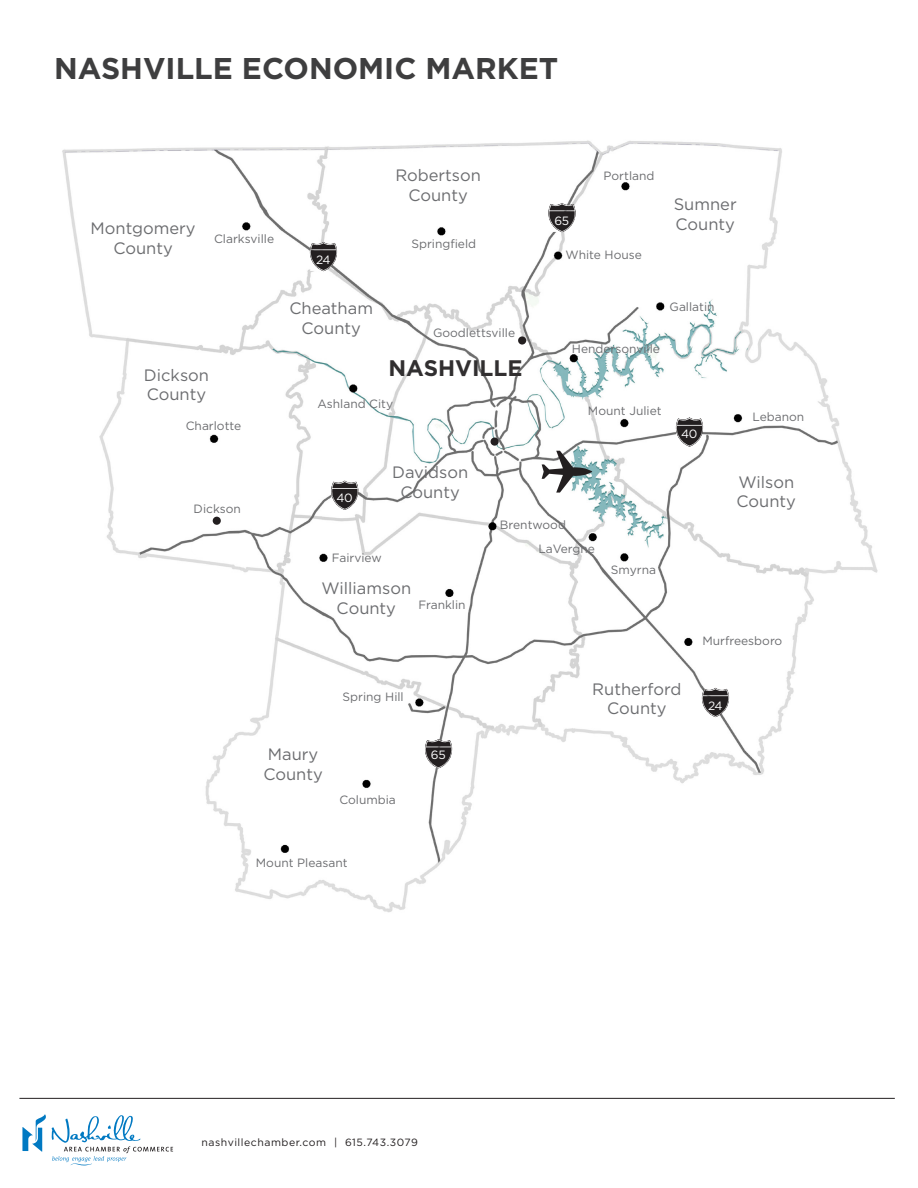
<style>
.page{position:relative;width:918px;height:1188px;background:#fff}
.page>*{position:absolute;margin:0;border:0;box-sizing:border-box;transform-origin:0 0}
.t1{font:700 30px "Gotham";color:#3e3e3f}
.t2{font:700 22.5px "Gotham";color:#312f30}
.t3{font:16.5px "Gotham";color:#6c6d70}
.t4{font:12px "Gotham";color:#6c6d70}
.t5{font:12px "Gotham";letter-spacing:-.025em;color:#fff}
.t6{font:10.5px "Gotham";letter-spacing:.05em;color:#231f20}
</style>
<div class="page">
<img style="left:62px;top:140px;width:816px;height:773px">
<div style="left:213px;top:517px;width:8px;height:8px;background:#231f20;border-radius:50%"></div>
<svg style="left:425px;top:739px;width:27px;height:29px"></svg>
<svg style="left:702px;top:688px;width:27px;height:29px"></svg>
<svg style="left:331px;top:481px;width:27px;height:29px"></svg>
<svg style="left:676px;top:417px;width:27px;height:30px"></svg>
<svg style="left:310px;top:242px;width:27px;height:29px"></svg>
<svg style="left:548px;top:203px;width:28px;height:29px"></svg>
<svg style="left:22px;top:1114px;width:151px;height:51px"></svg>
<hr style="left:19px;top:1098px;width:876px;height:1px;background:#231f20">
<div style="left:191px;top:542px;width:14px;height:13px;background:#fff;border-radius:50%"></div>
<div style="left:518px;top:336px;width:8px;height:9px;background:#231f20;border-radius:50%"></div>
<svg style="left:542px;top:451px;width:50px;height:42px"></svg>
<div style="left:491px;top:438px;width:8px;height:8px;background:#231f20;border-radius:50%"></div>
<p class="t1" style="left:54px;top:51px;width:506px">NASHVILLE ECONOMIC MARKET</p>
<p class="t3" style="left:395px;top:166px;width:87px">Robertson</p>
<p class="t3" style="left:408px;top:186px;width:61px">County</p>
<p class="t3" style="left:91px;top:219px;width:107px">Montgomery</p>
<p class="t3" style="left:113px;top:239px;width:61px">County</p>
<p class="t4" style="left:411px;top:237px;width:66px">Springfield</p>
<p class="t4" style="left:214px;top:232px;width:61px">Clarksville</p>
<p class="t5" style="left:316px;top:253px;width:16px">24</p>
<p class="t5" style="left:554px;top:214px;width:16px">65</p>
<p class="t4" style="left:604px;top:169px;width:52px">Portland</p>
<p class="t4" style="left:565px;top:249px;width:78px">White House</p>
<p class="t3" style="left:674px;top:195px;width:65px">Sumner</p>
<p class="t3" style="left:676px;top:215px;width:61px">County</p>
<p class="t3" style="left:144px;top:366px;width:67px">Dickson</p>
<p class="t3" style="left:147px;top:385px;width:61px">County</p>
<p class="t4" style="left:186px;top:419px;width:57px">Charlotte</p>
<p class="t4" style="left:194px;top:502px;width:49px">Dickson</p>
<p class="t3" style="left:289px;top:299px;width:85px">Cheatham</p>
<p class="t3" style="left:302px;top:319px;width:61px">County</p>
<p class="t4" style="left:433px;top:326px;width:84px">Goodlettsville</p>
<p class="t2" style="left:388px;top:355px;width:136px">NASHVILLE</p>
<p class="t4" style="left:317px;top:397px;width:77px">Ashland City</p>
<p class="t4" style="left:669px;top:300px;width:47px">Gallatin</p>
<p class="t4" style="left:572px;top:343px;width:90px">Hendersonville</p>
<p class="t4" style="left:588px;top:404px;width:75px">Mount Juliet</p>
<p class="t5" style="left:681px;top:427px;width:18px">40</p>
<p class="t4" style="left:752px;top:410px;width:53px">Lebanon</p>
<p class="t5" style="left:336px;top:492px;width:18px">40</p>
<p class="t3" style="left:392px;top:463px;width:78px">Davidson</p>
<p class="t3" style="left:400px;top:483px;width:61px">County</p>
<p class="t4" style="left:332px;top:551px;width:51px">Fairview</p>
<p class="t3" style="left:322px;top:579px;width:91px">Williamson</p>
<p class="t3" style="left:337px;top:599px;width:61px">County</p>
<p class="t4" style="left:418px;top:598px;width:49px">Franklin</p>
<p class="t4" style="left:500px;top:518px;width:68px">Brentwood</p>
<p class="t4" style="left:538px;top:542px;width:58px">LaVergne</p>
<p class="t4" style="left:611px;top:563px;width:47px">Smyrna</p>
<p class="t3" style="left:738px;top:473px;width:57px">Wilson</p>
<p class="t3" style="left:737px;top:492px;width:61px">County</p>
<p class="t4" style="left:702px;top:634px;width:81px">Murfreesboro</p>
<p class="t4" style="left:343px;top:691px;width:63px">Spring Hill</p>
<p class="t3" style="left:268px;top:745px;width:52px">Maury</p>
<p class="t3" style="left:263px;top:765px;width:61px">County</p>
<p class="t4" style="left:339px;top:793px;width:58px">Columbia</p>
<p class="t4" style="left:256px;top:857px;width:93px">Mount Pleasant</p>
<p class="t5" style="left:431px;top:748px;width:16px">65</p>
<p class="t6" style="left:202px;top:1136px;width:218px">nashvillechamber.com | 615.743.3079</p>
<p class="t3" style="left:592px;top:680px;width:91px">Rutherford</p>
<p class="t3" style="left:607px;top:699px;width:61px">County</p>
<p class="t5" style="left:708px;top:699px;width:16px">24</p>
</div>
